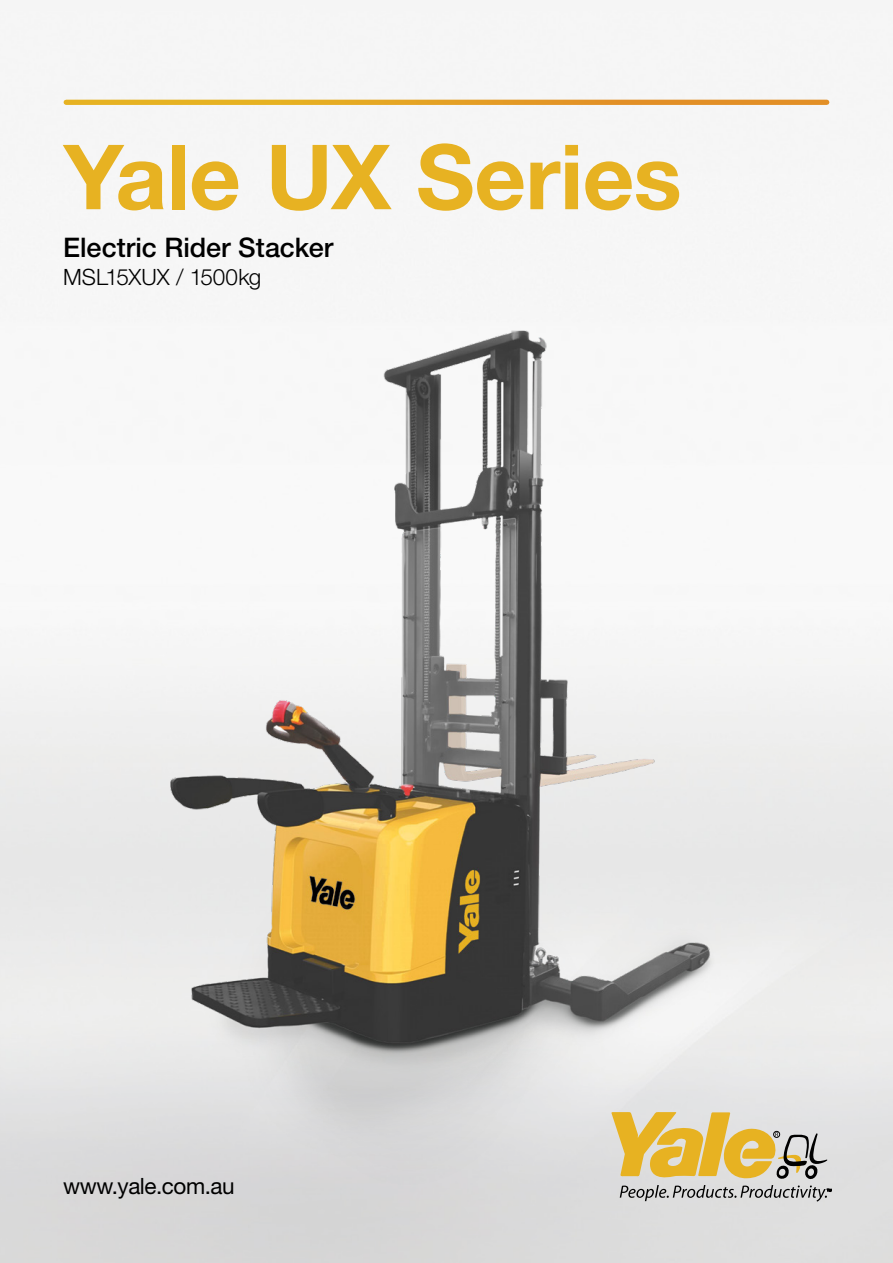
<style>
.page{position:relative;width:893px;height:1263px;background:#fff}
.page>*{position:absolute;margin:0;border:0;box-sizing:border-box;transform-origin:0 0}
.t1{font:700 90px "Helvetica Neue LT Std";letter-spacing:-.005em;color:#e7b222}
.t2{font:500 27px "Helvetica Neue LT Std";color:#000}
.t3{font:300 22.5px "Helvetica Neue LT Std";letter-spacing:-.01em;color:#000}
.t4{font:22.5px "Helvetica Neue LT Std";letter-spacing:-.02em;color:#000}
</style>
<div class="page">
<img style="left:0;top:6px;width:893px;height:1257px">
<svg style="left:734px;top:1112px;width:97px;height:89px;background:#c9c0a7"></svg>
<svg style="left:66px;top:100px;width:761px;height:5px;background:#e4a126"></svg>
<img style="left:136px;top:304px;width:598px;height:901px">
<h1 class="t1" style="left:64px;top:121px;width:620px">Yale UX Series</h1>
<p class="t2" style="left:63px;top:231px;width:271px">Electric Rider Stacker</p>
<p class="t3" style="left:63px;top:264px;width:200px">MSL15XUX / 1500kg</p>
<p class="t4" style="left:63px;top:1172px;width:173px">www.yale.com.au</p>
</div>
